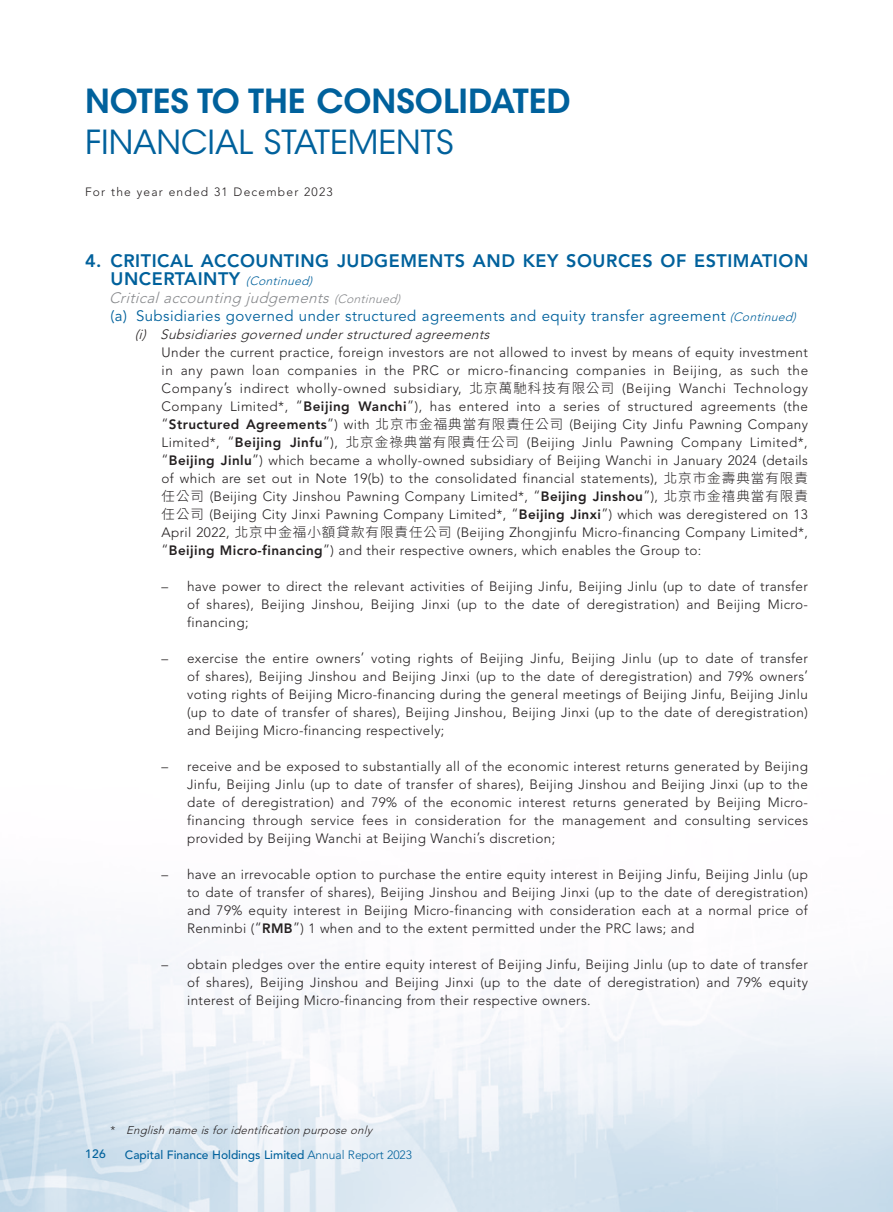
<style>
.page{position:relative;width:893px;height:1212px;background:#fff}
.page>*{position:absolute;margin:0;border:0;box-sizing:border-box;transform-origin:0 0}
.t1{font:600 33px "ITC Avant Garde Std";color:#00619c}
.t2{font:33px "ITC Avant Garde Std";color:#00619c}
.Heading_1{font:800 18px/18px "Avenir LT Std";letter-spacing:.03em;color:#00619c}
.Heading_3{font:15px "Avenir LT Std";letter-spacing:.03em;color:#00619c}
.Heading_2{font:italic 300 15px "Avenir LT Std";color:#87898c}
.Body_Text{font:300 13.5px/18px "Avenir LT Std";letter-spacing:.025em;color:#231f20;text-align:justify}
.Heading_4{font:italic 300 13.5px "Avenir LT Std";color:#231f20}
.t3{font:500 12px "Avenir LT Std";color:#00619c}
.t4{font:300 12px "Avenir LT Std";letter-spacing:.1em;color:#231f20}
.Notes{font:italic 300 11.25px "Avenir LT Std";color:#231f20}
.s1{font-weight:300;font-style:italic;font-size:12px}
.s2{font-size:12px}
.s3{font-family:"Source Han Sans TC"}
.s4{font-weight:800}
.s5{font-style:normal}
.s6{font-weight:300}
</style>
<div class="page">
<img style="left:0;top:922px;width:893px;height:290px">
<h1 class="t1" style="left:85px;top:80px;width:487px">NOTES TO THE CONSOLIDATED</h1>
<h1 class="t2" style="left:85px;top:122px;width:370px">FINANCIAL STATEMENTS</h1>
<p class="t4" style="left:85px;top:184px;width:249px">For the year ended 31 December 2023</p>
<p class="Heading_1" style="left:111px;top:252px;width:699px;text-indent:-26px">4. CRITICAL ACCOUNTING JUDGEMENTS AND KEY SOURCES OF ESTIMATION<br>U N C E RTA I N TY <span class="s1">(Continued)</span></p>
<p class="Heading_2" style="left:109px;top:289px;width:296px">Criticalaccounting judgements<span class="s2">(Continued)</span></p>
<p class="Heading_3" style="left:111px;top:307px;width:690px">(a) Subsidiaries governed under structured agreements and equity transfer agreement <span class="s1">(Continued)</span></p>
<p class="Heading_4" style="left:135px;top:326px;width:360px">(i) Subsidiariesgoverned understructured agreements</p>
<p class="Body_Text" style="left:162px;top:343px;width:648px">Under the current practice, foreign investors are not allowed to invest by means of equity investment in any pawn loan companies in the PRC or micro-financing companies in Beijing, as such the Company’s indirect wholly-owned subsidiary, <span class="s3">北京萬馳科技有限公司</span> (Beijing Wanchi Technology Company Limited*, “<span class="s4">Beijing Wanchi</span>”), has entered into a series of structured agreements (the “<span class="s4">Structured Agreements</span>”) with <span class="s3">北京市金福典當有限責任公司</span> (Beijing City Jinfu Pawning Company Limited*, “<span class="s4">Beijing Jinfu</span>”), <span class="s3">北京金祿典當有限責任公司</span> (Beijing Jinlu Pawning Company Limited*, “<span class="s4">Beijing Jinlu</span>”) which became a wholly-owned subsidiary of Beijing Wanchi in January 2024 (details of which are set out in Note 19(b) to the consolidated financial statements), <span class="s3">北京市金壽典當有限責任公司</span> (Beijing City Jinshou Pawning Company Limited*, “<span class="s4">Beijing Jinshou</span>”), <span class="s3">北京市金禧典當有限責任公司</span> (Beijing City Jinxi Pawning Company Limited*, “<span class="s4">Beijing Jinxi</span>”) which was deregistered on 13<br>April 2022, <span class="s3">北京中金福小額貸款有限責任公司</span> (Beijing Zhongjinfu Micro-financing Company Limited*, “<span class="s4">Beijing Micro-financing</span>”) and their respective owners, which enables the Group to:</p>
<p class="Body_Text" style="left:187px;top:577px;width:622px;text-indent:-26px">– have power to direct the relevant activities of Beijing Jinfu, Beijing Jinlu (up to date of transfer of shares), Beijing Jinshou, Beijing Jinxi (up to the date of deregistration) and Beijing Micro&shy;financing;</p>
<p class="Body_Text" style="left:187px;top:649px;width:622px;text-indent:-26px">– exercise the entire owners’ voting rights of Beijing Jinfu, Beijing Jinlu (up to date of transfer of shares), Beijing Jinshou and Beijing Jinxi (up to the date of deregistration) and 79% owners’ voting rights of Beijing Micro-financing during the general meetings of Beijing Jinfu, Beijing Jinlu (up to date of transfer of shares), Beijing Jinshou, Beijing Jinxi (up to the date of deregistration) and Beijing Micro-financing respectively;</p>
<p class="Body_Text" style="left:187px;top:757px;width:623px;text-indent:-26px">– receive and be exposed to substantially all of the economic interest returns generated by Beijing Jinfu, Beijing Jinlu (up to date of transfer of shares), Beijing Jinshou and Beijing Jinxi (up to the date of deregistration) and 79% of the economic interest returns generated by Beijing Micro&shy;financing through service fees in consideration for the management and consulting services provided by Beijing Wanchi at Beijing Wanchi’s discretion;</p>
<p class="Body_Text" style="left:187px;top:865px;width:622px;text-indent:-26px">– have an irrevocable option to purchase the entire equity interest in Beijing Jinfu, Beijing Jinlu (up to date of transfer of shares), Beijing Jinshou and Beijing Jinxi (up to the date of deregistration) and 79% equity interest in Beijing Micro-financing with consideration each at a normal price of Renminbi (“<span class="s4">RMB</span>”) 1 when and to the extent permitted under the PRC laws; and</p>
<p class="Body_Text" style="left:187px;top:955px;width:622px;text-indent:-26px">– obtain pledges over the entire equity interest of Beijing Jinfu, Beijing Jinlu (up to date of transfer of shares), Beijing Jinshou and Beijing Jinxi (up to the date of deregistration) and 79% equity interest of Beijing Micro-financing from their respective owners.</p>
<p class="Notes" style="left:111px;top:1123px;width:266px"><span class="s5">*</span> English name isforidentification purpose only</p>
<p class="t3" style="left:85px;top:1146px;width:22px">126</p>
<p class="t3" style="left:125px;top:1148px;width:289px">Capital Finance Holdings Limited <span class="s6">Annual Report 2023</span></p>
</div>
